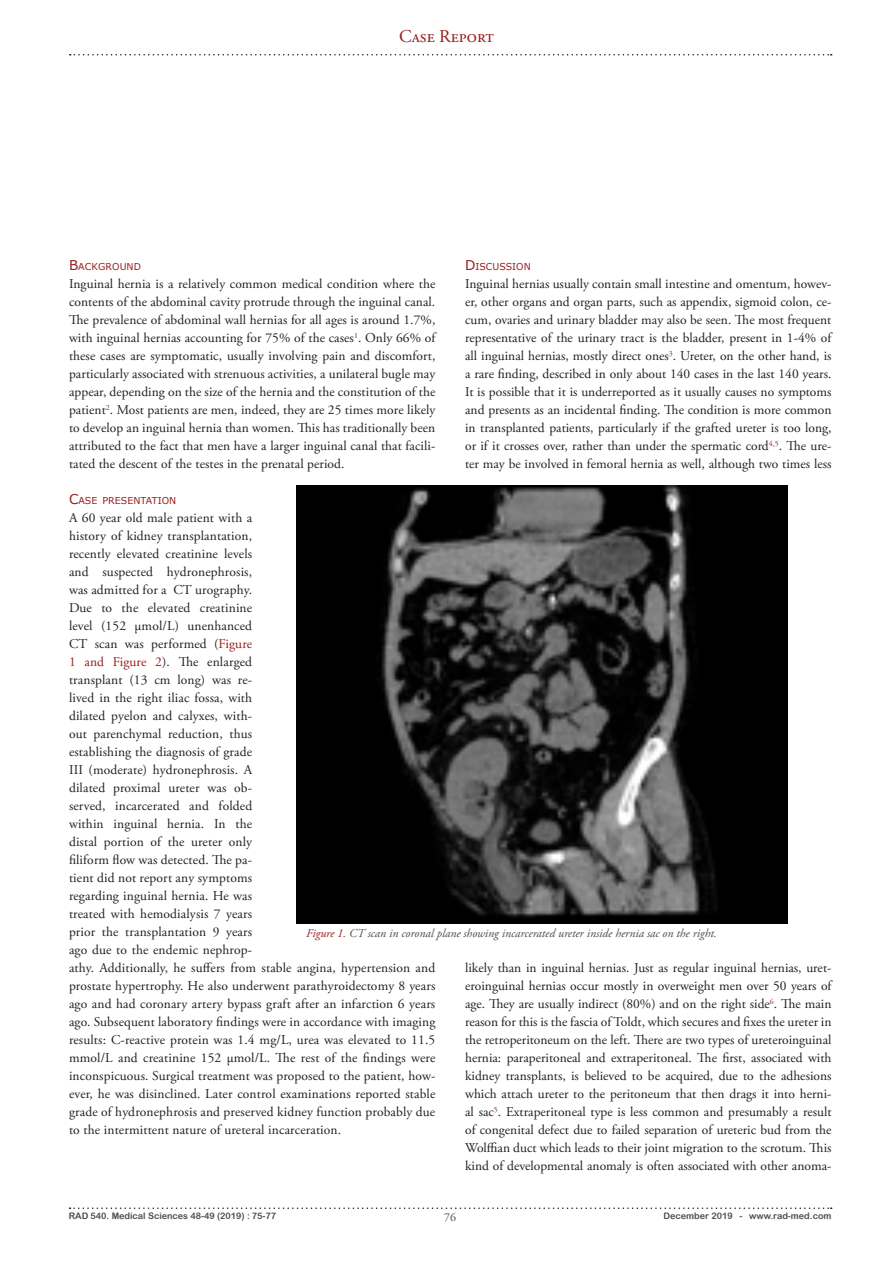
<style>
.page{position:relative;width:893px;height:1263px;background:#fff}
.page>*{position:absolute;margin:0;border:0;box-sizing:border-box;transform-origin:0 0}
.t1{font:18px "Adobe Garamond Pro";color:#981c1e}
.t2{font:13.5px/18px "Adobe Garamond Pro";letter-spacing:.005em;color:#231f20;text-align:justify}
.t3{font:italic 12px "Adobe Garamond Pro";color:#4d4d4d}
.t4{font:12px "Adobe Garamond Pro";color:#4d4d4d}
.t5{font:9.45px "Verdana";letter-spacing:.005em;color:#981c1e}
.t6{font:9px "Arial Rounded MT Bold";color:#4d4d4d}
.s1{font-size:13.5px}
.s2{color:#981c1e}
</style>
<div class="page">
<svg style="left:70px;top:54px;width:762px;height:2px"></svg>
<svg style="left:70px;top:1207px;width:762px;height:2px"></svg>
<img style="left:296px;top:486px;width:491px;height:437px">
<p class="t1" style="left:399px;top:26px;width:96px">Case Report</p>
<p class="t5" style="left:69px;top:261px;width:74px"><span class="s1">B</span>ACKGROUND</p>
<p class="t2" style="left:69px;top:275px;width:368px">Inguinal hernia is a relatively common medical condition where the contents of the abdominal cavity protrude through the inguinal canal.<br>The prevalence of abdominal wall hernias for all ages is around 1.7%, with inguinal hernias accounting for 75% of the cases<sup>1</sup>. Only 66% of these cases are symptomatic, usually involving pain and discomfort, particularly associated with strenuous activities, a unilateral bugle may appear, depending on the size of the hernia and the constitution of the patient<sup>2</sup>. Most patients are men, indeed, they are 25 times more likely to develop an inguinal hernia than women. This has traditionally been attributed to the fact that men have a larger inguinal canal that facili&shy;tated the descent of the testes in the prenatal period.</p>
<p class="t5" style="left:69px;top:495px;width:109px"><span class="s1">C</span>ASE PRESENTATION</p>
<p class="t2" style="left:69px;top:509px;width:368px;text-align:left">A 60 year old male patient with a<br>history of kidney transplantation,<br>recently elevated creatinine levels<br>and suspected hydronephrosis,<br>was admitted for a CT urography.<br>Due to the elevated creatinine<br>level (152 µmol/L) unenhanced<br>CT scan was performed (<span class="s2">Figure<br>1 and Figure 2</span>). The enlarged<br>transplant (13 cm long) was re-<br>lived in the right iliac fossa, with<br>dilated pyelon and calyxes, with-<br>out parenchymal reduction, thus<br>establishing the diagnosis of grade<br>III (moderate) hydronephrosis. A<br>dilated proximal ureter was ob-<br>served, incarcerated and folded<br>within inguinal hernia. In the<br>distal portion of the ureter only<br>filiform flow was detected. The pa-<br>tient did not report any symptoms<br>regarding inguinal hernia. He was<br>treated with hemodialysis 7 years<br>prior the transplantation 9 years<br>ago due to the endemic nephrop-<br>athy. Additionally, he suffers from stable angina, hypertension and prostate hypertrophy. He also underwent parathyroidectomy 8 years ago and had coronary artery bypass graft after an infarction 6 years ago. Subsequent laboratory findings were in accordance with imaging results: C-reactive protein was 1.4 mg/L, urea was elevated to 11.5 mmol/L and creatinine 152 µmol/L. The rest of the findings were inconspicuous. Surgical treatment was proposed to the patient, how&shy;ever, he was disinclined. Later control examinations reported stable grade of hydronephrosis and preserved kidney function probably due to the intermittent nature of ureteral incarceration.</p>
<p class="t5" style="left:465px;top:261px;width:67px"><span class="s1">D</span>ISCUSSION</p>
<p class="t2" style="left:465px;top:275px;width:368px">Inguinal hernias usually contain small intestine and omentum, howev&shy;er, other organs and organ parts, such as appendix, sigmoid colon, ce&shy;cum, ovaries and urinary bladder may also be seen. The most frequent representative of the urinary tract is the bladder, present in 1-4% of all inguinal hernias, mostly direct ones<sup>3</sup>. Ureter, on the other hand, is a rare finding, described in only about 140 cases in the last 140 years.<br>It is possible that it is underreported as it usually causes no symptoms and presents as an incidental finding. The condition is more common in transplanted patients, particularly if the grafted ureter is too long, or if it crosses over, rather than under the spermatic cord<sup>4,5</sup>. The ure&shy;ter may be involved in femoral hernia as well, although two times less</p>
<p class="t3" style="left:306px;top:926px;width:412px"><span class="s2">Figure 1.</span> CT scan in coronal plane showing incarcerated ureter inside hernia sac on the right.</p>
<p class="t2" style="left:465px;top:959px;width:368px">likely than in inguinal hernias. Just as regular inguinal hernias, uret&shy;eroinguinal hernias occur mostly in overweight men over 50 years of age. They are usually indirect (80%) and on the right side<sup>6</sup>. The main reason for this is the fascia of Toldt, which secures and fixes the ureter in the retroperitoneum on the left. There are two types of ureteroinguinal hernia: paraperitoneal and extraperitoneal. The first, associated with kidney transplants, is believed to be acquired, due to the adhesions which attach ureter to the peritoneum that then drags it into herni&shy;al sac<sup>5</sup>. Extraperitoneal type is less common and presumably a result of congenital defect due to failed separation of ureteric bud from the Wolffian duct which leads to their joint migration to the scrotum. This kind of developmental anomaly is often associated with other anoma-</p>
<p class="t6" style="left:69px;top:1210px;width:209px">RAD 540. Medical Sciences 48-49 (2019) : 75-77</p>
<p class="t4" style="left:444px;top:1210px;width:13px">76</p>
<p class="t6" style="left:664px;top:1210px;width:169px">December 2019 - www.rad-med.com</p>
</div>
